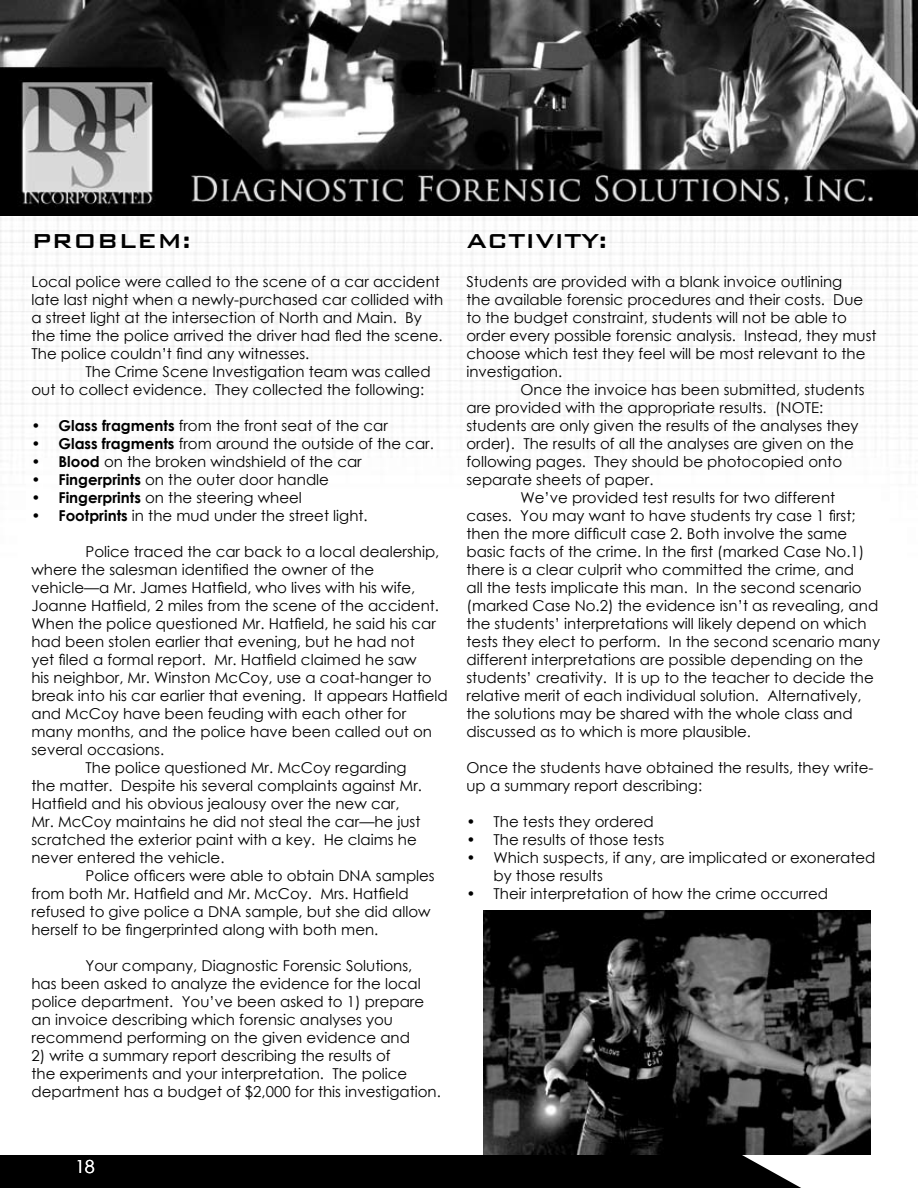
<style>
.page{position:relative;width:918px;height:1188px;background:#fff}
.page>*{position:absolute;margin:0;border:0;box-sizing:border-box;transform-origin:0 0}
.t1{font:500 27px "Bank Gothic BT";color:#000}
.t2{font:18px "Century Gothic";color:#fff}
.t3{font:15px/18px "Century Gothic";color:#000}
.s1{font-weight:700}
</style>
<div class="page">
<img style="left:0;top:216px;width:918px;height:939px">
<div style="left:0;top:1155px;width:801px;height:33px;background:#000"></div>
<img style="left:483px;top:911px;width:387px;height:243px">
<img style="left:0;top:0;width:918px;height:216px">
<h1 class="t1" style="left:32px;top:226px;width:161px">Problem:</h1>
<p class="t3" style="left:32px;top:273px;width:413px">Local police were called to the scene of a car accident late last night when a newly-purchased car collided with a street light at the intersection of North and Main. By the time the police arrived the driver had fled the scene.<br>The police couldn’t find any witnesses.</p>
<p class="t3" style="left:32px;top:363px;width:401px;text-indent:54px">The Crime Scene Investigation team was called out to collect evidence. They collected the following:</p>
<p class="t3" style="left:32px;top:417px;width:358px"><span class="s1">• Glass fragments</span> from the front seat of the car</p>
<p class="t3" style="left:31px;top:435px;width:404px"><span class="s1">• Glass fragments</span> from around the outside of the car.</p>
<p class="t3" style="left:31px;top:453px;width:332px"><span class="s1">• Blood</span> on the broken windshield of the car</p>
<p class="t3" style="left:31px;top:471px;width:299px"><span class="s1">• Fingerprints</span> on the outer door handle</p>
<p class="t3" style="left:31px;top:489px;width:272px"><span class="s1">• Fingerprints</span> on the steering wheel</p>
<p class="t3" style="left:32px;top:507px;width:338px"><span class="s1">• Footprints</span> in the mud under the street light.</p>
<p class="t3" style="left:86px;top:543px;width:355px">Police traced the car back to a local dealership,</p>
<p class="t3" style="left:32px;top:561px;width:344px">where the salesman identified the owner of the</p>
<p class="t3" style="left:32px;top:579px;width:385px">vehicle—a Mr. James Hatfield, who lives with his wife,</p>
<p class="t3" style="left:32px;top:597px;width:409px">Joanne Hatfield, 2 miles from the scene of the accident.</p>
<p class="t3" style="left:32px;top:615px;width:406px">When the police questioned Mr. Hatfield, he said his car</p>
<p class="t3" style="left:32px;top:633px;width:385px">had been stolen earlier that evening, but he had not</p>
<p class="t3" style="left:32px;top:651px;width:387px">yet filed a formal report. Mr. Hatfield claimed he saw</p>
<p class="t3" style="left:32px;top:669px;width:402px">his neighbor, Mr. Winston McCoy, use a coat-hanger to</p>
<p class="t3" style="left:32px;top:687px;width:418px">break into his car earlier that evening. It appears Hatfield</p>
<p class="t3" style="left:32px;top:705px;width:376px">and McCoy have been feuding with each other for</p>
<p class="t3" style="left:32px;top:723px;width:402px">many months, and the police have been called out on</p>
<p class="t3" style="left:32px;top:741px;width:134px">several occasions.</p>
<p class="t3" style="left:86px;top:759px;width:323px">The police questioned Mr. McCoy regarding</p>
<p class="t3" style="left:32px;top:777px;width:392px">the matter. Despite his several complaints against Mr.</p>
<p class="t3" style="left:32px;top:795px;width:370px">Hatfield and his obvious jealousy over the new car,</p>
<p class="t3" style="left:32px;top:813px;width:390px">Mr. McCoy maintains he did not steal the car—he just</p>
<p class="t3" style="left:32px;top:831px;width:387px">scratched the exterior paint with a key. He claims he</p>
<p class="t3" style="left:32px;top:849px;width:195px">never entered the vehicle.</p>
<p class="t3" style="left:86px;top:867px;width:351px">Police officers were able to obtain DNA samples</p>
<p class="t3" style="left:32px;top:885px;width:379px">from both Mr. Hatfield and Mr. McCoy. Mrs. Hatfield</p>
<p class="t3" style="left:32px;top:903px;width:401px">refused to give police a DNA sample, but she did allow</p>
<p class="t3" style="left:32px;top:921px;width:348px">herself to be fingerprinted along with both men.</p>
<p class="t3" style="left:32px;top:957px;width:394px;text-indent:54px">Your company, Diagnostic Forensic Solutions, has been asked to analyze the evidence for the local police department. You’ve been asked to 1) prepare an invoice describing which forensic analyses you recommend performing on the given evidence and</p>
<p class="t3" style="left:32px;top:1047px;width:411px">2) write a summary report describing the results of<br>the experiments and your interpretation. The police department has a budget of $2,000 for this investigation.</p>
<h1 class="t1" style="left:466px;top:226px;width:142px">Activity:</h1>
<p class="t3" style="left:466px;top:273px;width:412px">Students are provided with a blank invoice outlining<br>the available forensic procedures and their costs. Due to the budget constraint, students will not be able to order every possible forensic analysis. Instead, they must choose which test they feel will be most relevant to the investigation.</p>
<p class="t3" style="left:520px;top:381px;width:346px">Once the invoice has been submitted, students</p>
<p class="t3" style="left:466px;top:399px;width:358px">are provided with the appropriate results. (NOTE:</p>
<p class="t3" style="left:466px;top:417px;width:394px">students are only given the results of the analyses they</p>
<p class="t3" style="left:466px;top:435px;width:389px">order). The results of all the analyses are given on the</p>
<p class="t3" style="left:466px;top:453px;width:377px">following pages. They should be photocopied onto</p>
<p class="t3" style="left:466px;top:471px;width:189px">separate sheets of paper.</p>
<p class="t3" style="left:520px;top:489px;width:316px">We’ve provided test results for two different</p>
<p class="t3" style="left:466px;top:507px;width:391px">cases. You may want to have students try case 1 first;</p>
<p class="t3" style="left:466px;top:525px;width:382px">then the more difficult case 2. Both involve the same</p>
<p class="t3" style="left:466px;top:543px;width:399px">basic facts of the crime. In the first (marked Case No.1)</p>
<p class="t3" style="left:466px;top:561px;width:389px">there is a clear culprit who committed the crime, and</p>
<p class="t3" style="left:466px;top:579px;width:397px">all the tests implicate this man. In the second scenario</p>
<p class="t3" style="left:466px;top:597px;width:413px">(marked Case No.2) the evidence isn’t as revealing, and</p>
<p class="t3" style="left:466px;top:615px;width:402px">the students’ interpretations will likely depend on which</p>
<p class="t3" style="left:466px;top:633px;width:415px">tests they elect to perform. In the second scenario many</p>
<p class="t3" style="left:466px;top:651px;width:398px">different interpretations are possible depending on the</p>
<p class="t3" style="left:466px;top:669px;width:409px">students’ creativity. It is up to the teacher to decide the</p>
<p class="t3" style="left:466px;top:687px;width:397px">relative merit of each individual solution. Alternatively,</p>
<p class="t3" style="left:466px;top:705px;width:388px">the solutions may be shared with the whole class and</p>
<p class="t3" style="left:466px;top:723px;width:286px">discussed as to which is more plausible.</p>
<p class="t3" style="left:466px;top:759px;width:409px">Once the students have obtained the results, they write&shy;up a summary report describing:</p>
<p class="t3" style="left:466px;top:813px;width:189px">• The tests they ordered</p>
<p class="t3" style="left:466px;top:831px;width:199px">• The results of those tests</p>
<p class="t3" style="left:494px;top:849px;width:384px;text-indent:-27px">• Which suspects, if any, are implicated or exonerated by those results</p>
<p class="t3" style="left:466px;top:885px;width:363px">• Their interpretation of how the crime occurred</p>
<p class="t2" style="left:75px;top:1154px;width:21px">18</p>
</div>
